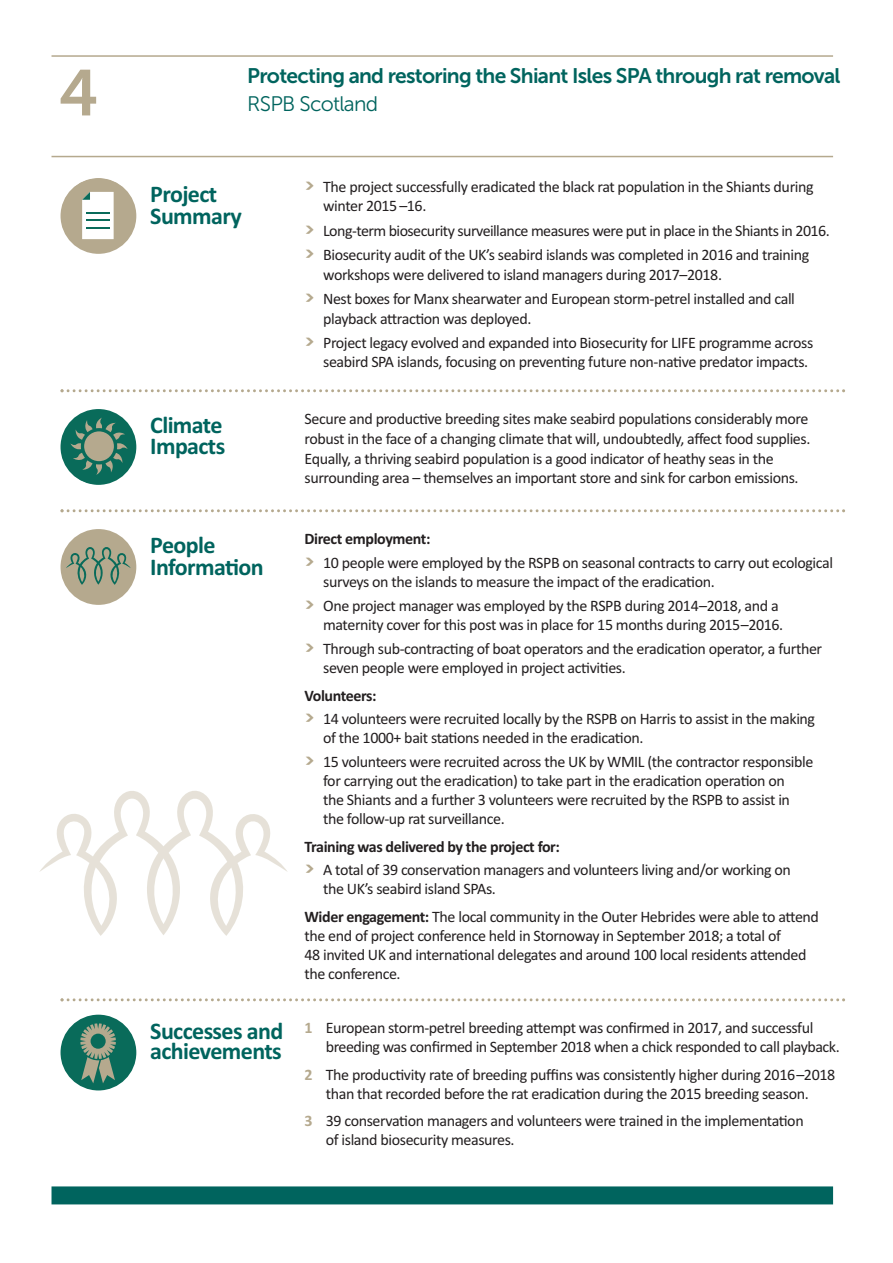
<style>
.page{position:relative;width:893px;height:1263px;background:#fff}
.page>*{position:absolute;margin:0;border:0;box-sizing:border-box;transform-origin:0 0}
.t1{font:64.5px "Museo Sans 700";color:#b5a98e}
.t2{font:700 24px/22px "Calibri";letter-spacing:-.025em;color:#00645e}
.t3{font:21px "Museo Sans 700";letter-spacing:-.035em;color:#00645e}
.t4{font:21px "Museo Sans 300";letter-spacing:-.035em;color:#00645e}
.t5{font:16.05px/19px "Calibri";letter-spacing:-.025em;color:#231f20}
.s1{font-family:"Neo Sans";font-weight:900;color:#b5a98e}
.s2{font-weight:700}
.s3{font-weight:700;color:#b5a98e}
</style>
<div class="page">
<svg style="left:39px;top:791px;width:248px;height:145px"></svg>
<svg style="left:61px;top:389px;width:784px;height:3px"></svg>
<svg style="left:61px;top:178px;width:75px;height:76px"></svg>
<svg style="left:61px;top:509px;width:784px;height:3px"></svg>
<svg style="left:61px;top:998px;width:784px;height:3px"></svg>
<svg style="left:61px;top:409px;width:75px;height:76px"></svg>
<div style="left:84px;top:431px;width:30px;height:30px;background:#b5a98e;border-radius:50%"></div>
<svg style="left:61px;top:529px;width:75px;height:76px"></svg>
<hr style="left:52px;top:55px;width:781px;height:2px;background:#b5a98e">
<hr style="left:52px;top:156px;width:781px;height:1px;background:#b5a98e">
<div style="left:52px;top:1186px;width:781px;height:18px;background:#00645e"></div>
<svg style="left:61px;top:1015px;width:75px;height:75px"></svg>
<h1 class="t1" style="left:59px;top:55px;width:42px">4</h1>
<h3 class="t3" style="left:247px;top:64px;width:595px">Protecting and restoring the Shiant Isles SPA through rat removal</h3>
<h3 class="t4" style="left:247px;top:92px;width:132px">RSPB Scotland</h3>
<h2 class="t2" style="left:150px;top:183px;width:93px">Project<br>Summary</h2>
<p class="t5" style="left:323px;top:177px;width:492px;text-indent:-19px"><span class="s1">&gt;</span> The project successfully eradicated the black rat population in the Shiants during winter 2015–16.</p>
<p class="t5" style="left:305px;top:218px;width:527px;line-height:24.5px"><span class="s1">&gt;</span> Long-term biosecurity surveillance measures were put in place in the Shiants in 2016. <span class="s1">&gt;</span> Biosecurity audit of the UK’s seabird islands was completed in 2016 and training</p>
<p class="t5" style="left:305px;top:262px;width:492px;line-height:24.5px;text-indent:19px">workshops were delivered to island managers during 2017–2018.<br><span class="s1">&gt;</span> Nest boxes for Manx shearwater and European storm-petrel installed and call</p>
<p class="t5" style="left:305px;top:306px;width:510px;line-height:24.5px;text-indent:19px">playback attraction was deployed.<br><span class="s1">&gt;</span> Project legacy evolved and expanded into Biosecurity for LIFE programme across</p>
<p class="t5" style="left:323px;top:352px;width:487px">seabird SPA islands, focusing on preventing future non-native predator impacts.</p>
<h2 class="t2" style="left:150px;top:415px;width:76px;line-height:20.5px">Climate<br>Impacts</h2>
<p class="t5" style="left:305px;top:409px;width:507px;line-height:19.6px">Secure and productive breeding sites make seabird populations considerably more robust in the face of a changing climate that will, undoubtedly, affect food supplies.<br>Equally, a thriving seabird population is a good indicator of heathy seas in the surrounding area – themselves an important store and sink for carbon emissions.</p>
<h2 class="t2" style="left:150px;top:534px;width:115px">People<br>Information</h2>
<p class="t5" style="left:305px;top:527px;width:530px;line-height:23.2px"><span class="s2">Direct employment:<br></span><span class="s1">&gt;</span> 10 people were employed by the RSPB on seasonal contracts to carry out ecological</p>
<p class="t5" style="left:305px;top:569px;width:476px;line-height:24.2px;text-indent:19px">surveys on the islands to measure the impact of the eradication.<br><span class="s1">&gt;</span> One project manager was employed by the RSPB during 2014–2018, and a</p>
<p class="t5" style="left:305px;top:612px;width:519px;line-height:24.2px;text-indent:19px">maternity cover for this post was in place for 15 months during 2015–2016.<br><span class="s1">&gt;</span> Through sub-contracting of boat operators and the eradication operator, a further</p>
<p class="t5" style="left:323px;top:658px;width:304px">seven people were employed in project activities.</p>
<p class="t5" style="left:305px;top:683px;width:512px;line-height:23.2px"><span class="s2">Volunteers:<br></span><span class="s1">&gt;</span> 14 volunteers were recruited locally by the RSPB on Harris to assist in the making</p>
<p class="t5" style="left:305px;top:725px;width:510px;line-height:24.2px;text-indent:19px">of the 1000+ bait stations needed in the eradication.<br><span class="s1">&gt;</span> 15 volunteers were recruited across the UK by WMIL (the contractor responsible</p>
<p class="t5" style="left:323px;top:771px;width:468px">for carrying out the eradication) to take part in the eradication operation on the Shiants and a further 3 volunteers were recruited by the RSPB to assist in the follow-up rat surveillance.</p>
<p class="t5" style="left:305px;top:835px;width:488px;line-height:23.2px"><span class="s2">Training was delivered by the project for:<br></span><span class="s1">&gt;</span> A total of 39 conservation managers and volunteers living and/or working on</p>
<p class="t5" style="left:305px;top:875px;width:516px;line-height:27.6px;text-indent:19px">the UK’s seabird island SPAs.<br><span class="s2">Wider engagement:</span> The local community in the Outer Hebrides were able to attend</p>
<p class="t5" style="left:305px;top:926px;width:504px">the end of project conference held in Stornoway in September 2018; a total of<br>48 invited UK and international delegates and around 100 local residents attended the conference.</p>
<h2 class="t2" style="left:150px;top:1020px;width:135px;line-height:20.5px">Successes and achievements</h2>
<p class="t5" style="left:326px;top:1018px;width:515px;text-indent:-21px"><span class="s3">1</span> European storm-petrel breeding attempt was confirmed in 2017, and successful breeding was confirmed in September 2018 when a chick responded to call playback.</p>
<p class="t5" style="left:305px;top:1064px;width:532px;text-align:center"><span class="s3">2</span> The productivity rate of breeding puffins was consistently higher during 2016–2018 than that recorded before the rat eradication during the 2015 breeding season.</p>
<p class="t5" style="left:326px;top:1111px;width:479px;text-indent:-21px"><span class="s3">3</span> 39 conservation managers and volunteers were trained in the implementation of island biosecurity measures.</p>
</div>
